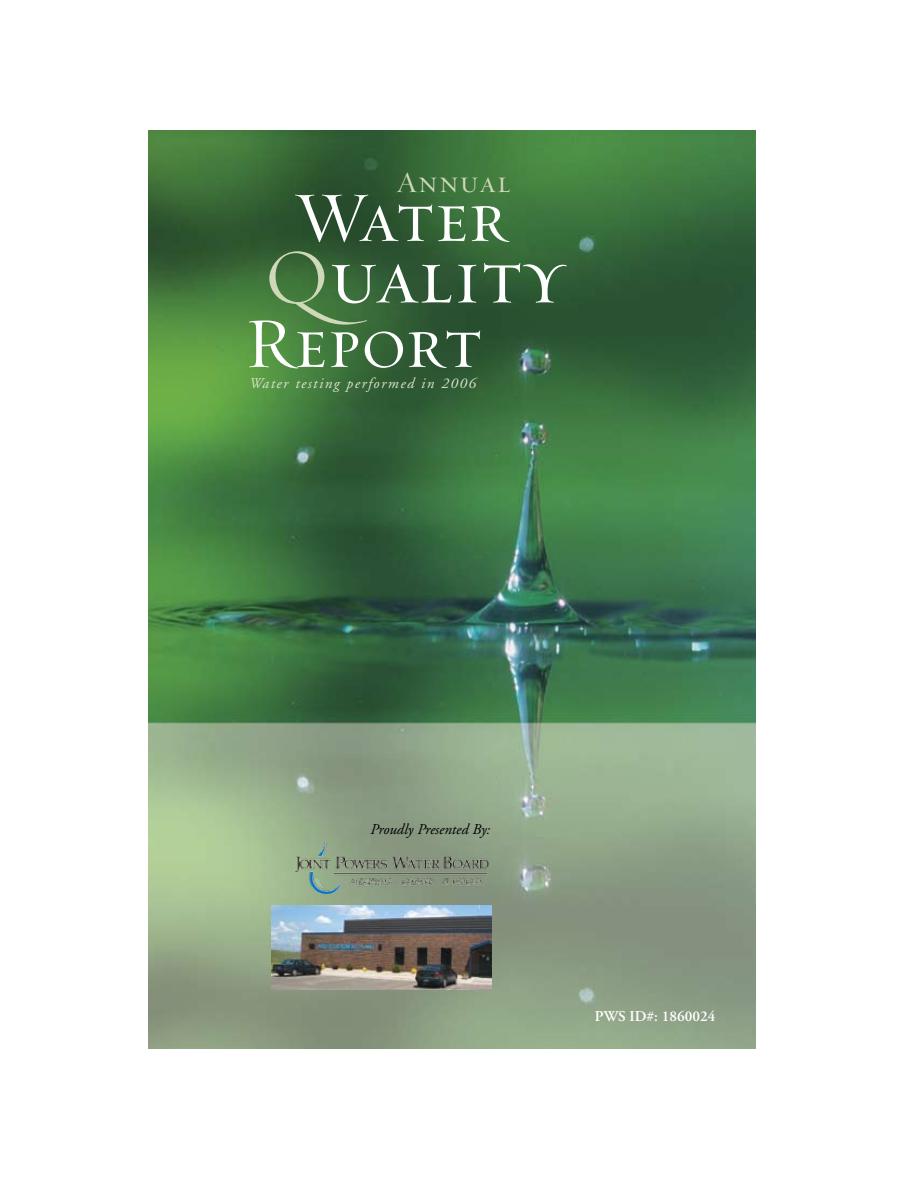
<style>
.page{position:relative;width:918px;height:1188px;background:#fff}
.page>*{position:absolute;margin:0;border:0;box-sizing:border-box;transform-origin:0 0}
.t1{font:78px "Requiem HTF Regular";color:#fff}
.t2{font:72px "Requiem HTF Regular";color:#fff}
.t3{font:30px "Requiem HTF Regular";letter-spacing:.05em;color:#cfd8b9}
.t4{font:italic 15px "Adobe Garamond";letter-spacing:.1em;color:#dbe2cd}
.t5{font:italic 15px "Adobe Garamond";color:#000}
.t6{font:600 15px "Adobe Garamond";color:#fff}
.s1{color:#cfd8b9}
</style>
<div class="page">
<img style="left:148px;top:130px;width:608px;height:918px">
<img style="left:294px;top:842px;width:197px;height:52px">
<img style="left:272px;top:905px;width:219px;height:84px">
<h3 class="t3" style="left:397px;top:171px;width:116px">Annual</h3>
<h2 class="t2" style="left:294px;top:191px;width:214px">Water</h2>
<h1 class="t1" style="left:265px;top:248px;width:302px"><span class="s1">Q</span>uality</h1>
<h2 class="t2" style="left:245px;top:317px;width:238px">Report</h2>
<p class="t4" style="left:249px;top:375px;width:228px">Water testing performed in 2006</p>
<p class="t5" style="left:371px;top:821px;width:121px">Proudly Presented By:</p>
<p class="t6" style="left:595px;top:1009px;width:122px">PWS ID#: 1860024</p>
</div>
